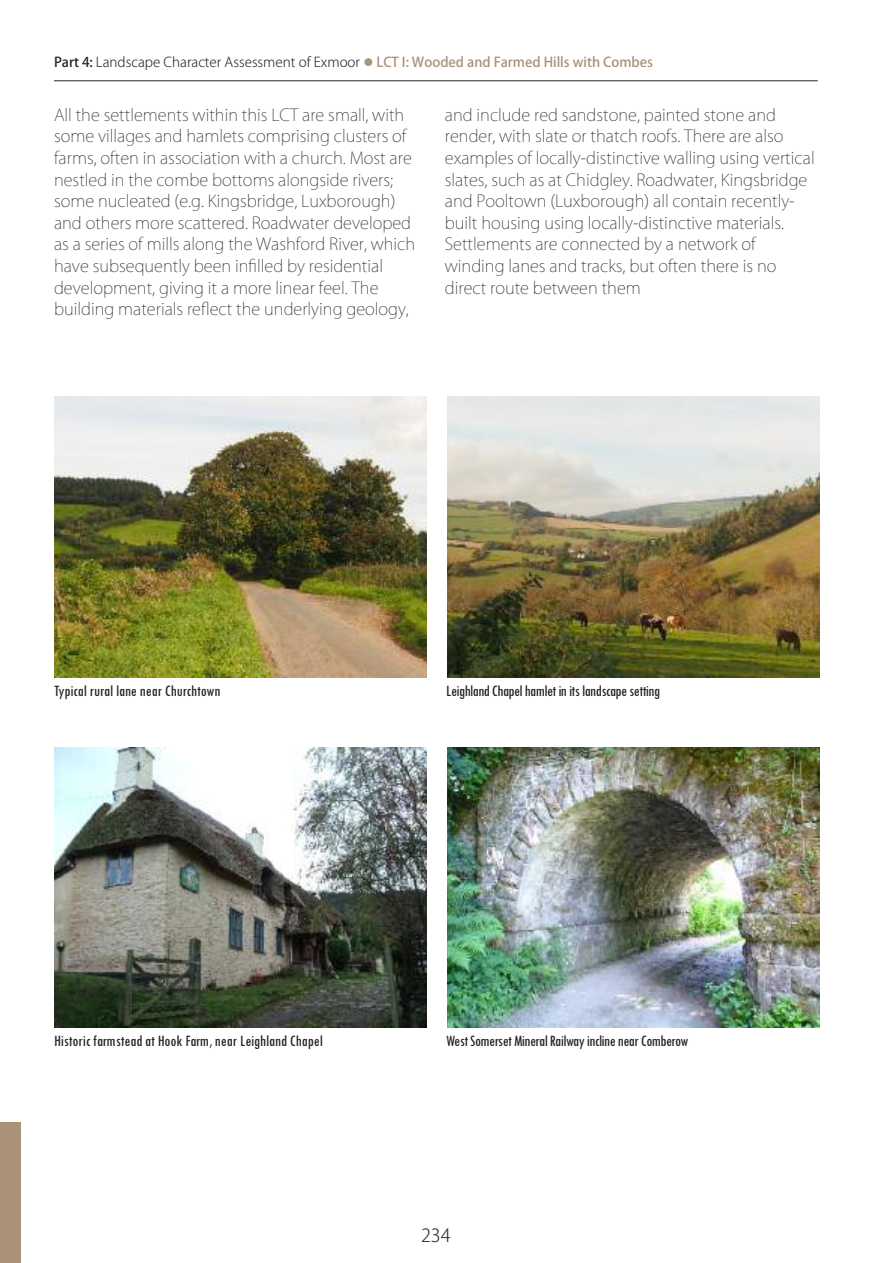
<style>
.page{position:relative;width:893px;height:1263px;background:#fff}
.page>*{position:absolute;margin:0;border:0;box-sizing:border-box;transform-origin:0 0}
.t1{font:300 18px "Koz Go Pr 6 N";color:#272526}
.t2{font:200 16.5px/21.6px "Koz Go Pr 6 N";color:#272526}
.t3{font:condensed 16.5px "Tw Cen";letter-spacing:-.03em;color:#272526}
.t4{font:condensed 16.5px "Tw Cen";letter-spacing:-.005em;color:#272526}
.t5{font:300 13.5px "Koz Go Pr 6 N";color:#272526}
.s1{font-family:"Koz Go Pro";font-weight:500}
.s2{color:#a99278}
.s3{font-family:"Koz Go Pro";font-weight:500;color:#a99278}
</style>
<div class="page">
<hr style="left:54px;top:81px;width:764px;height:1px;background:#272526">
<img style="left:54px;top:397px;width:373px;height:280px">
<img style="left:447px;top:397px;width:373px;height:280px">
<img style="left:54px;top:748px;width:373px;height:279px">
<img style="left:447px;top:747px;width:373px;height:281px">
<div style="left:0;top:1123px;width:21px;height:140px;background:#a99278"></div>
<p class="t5" style="left:54px;top:55px;width:600px"><span class="s1">Part 4:</span> Landscape Character Assessment of Exmoor <span class="s2">●</span> <span class="s3">LCT I: Wooded and Farmed Hills with Combes</span></p>
<p class="t2" style="left:54px;top:104px;width:363px">All the settlements within this LCT are small, with some villages and hamlets comprising clusters of farms, often in association with a church. Most are nestled in the combe bottoms alongside rivers; some nucleated (e.g. Kingsbridge, Luxborough) and others more scattered. Roadwater developed as a series of mills along the Washford River, which have subsequently been infilled by residential development, giving it a more linear feel. The building materials reflect the underlying geology,</p>
<p class="t2" style="left:445px;top:104px;width:371px">and include red sandstone, painted stone and render, with slate or thatch roofs. There are also examples of locally-distinctive walling using vertical slates, such as at Chidgley. Roadwater, Kingsbridge and Pooltown (Luxborough) all contain recently&shy;built housing using locally-distinctive materials.<br>Settlements are connected by a network of winding lanes and tracks, but often there is no direct route between them</p>
<p class="t4" style="left:54px;top:680px;width:168px">Typical rural lane near Churchtown</p>
<p class="t3" style="left:446px;top:680px;width:215px">LeighlandChapelhamlet initslandscapesetting</p>
<p class="t4" style="left:54px;top:1031px;width:270px">Historic farmstead at Hook Farm, near Leighland Chapel</p>
<p class="t3" style="left:446px;top:1031px;width:244px">WestSomersetMineralRailwayinclinenearComberow</p>
<p class="t1" style="left:421px;top:1226px;width:31px">234</p>
</div>
